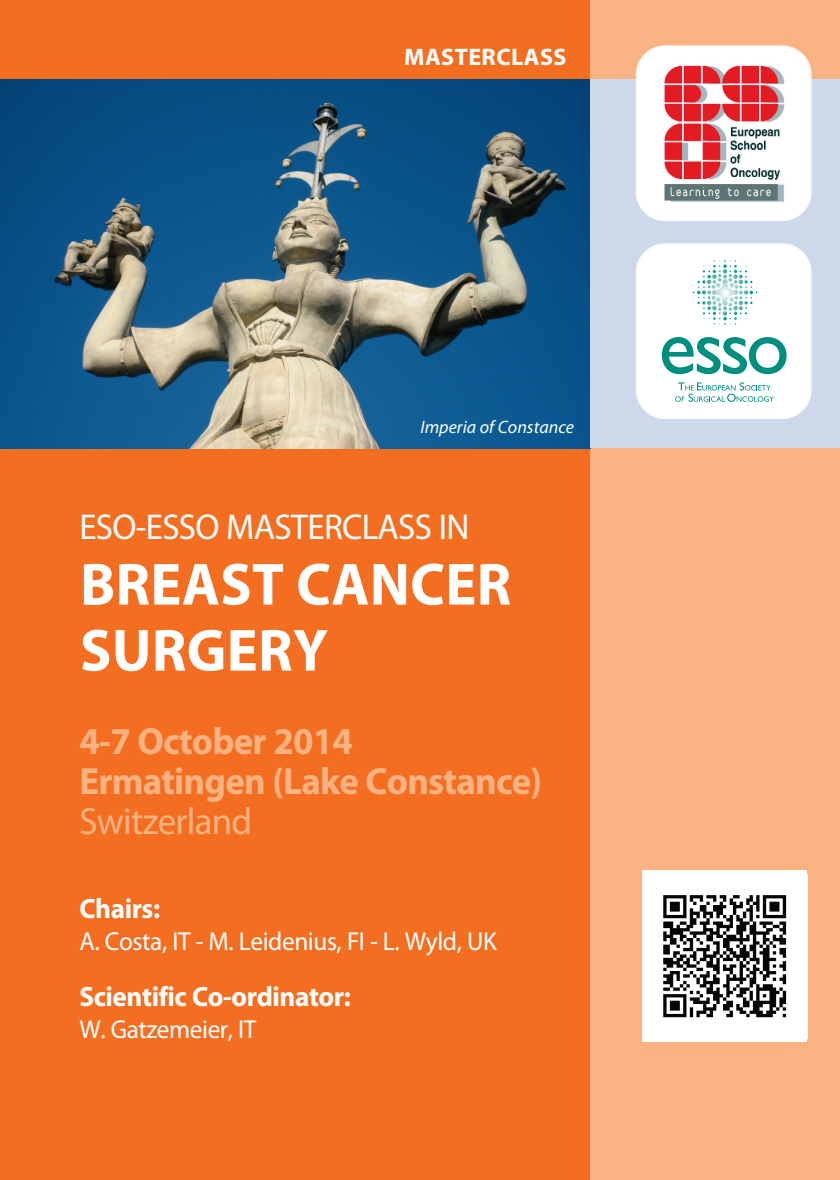
<style>
.page{position:relative;width:840px;height:1180px;background:#fff}
.page>*{position:absolute;margin:0;border:0;box-sizing:border-box;transform-origin:0 0}
.t1{font:700 60px/66px "Myriad Pro";letter-spacing:.005em;color:#fff}
.t2{font:700 38px/40px "Myriad Pro";letter-spacing:-.02em;color:#f9b281}
.t3{font:38px "Myriad Pro";letter-spacing:-.02em;color:#f9b281}
.t4{font:36px "Myriad Pro";letter-spacing:-.02em;color:#fff}
.t5{font:700 28px "Myriad Pro";letter-spacing:-.015em;color:#fff}
.t6{font:26px "Myriad Pro";letter-spacing:-.015em;color:#fff}
.t7{font:700 24px "Myriad Pro";letter-spacing:.02em;color:#fff}
.t8{font:italic 18px "Myriad Pro";color:#fff}
</style>
<div class="page">
<div style="left:0;top:0;width:839px;height:1179px;background:#f36e21"></div>
<div style="left:590px;top:0;width:249px;height:1179px;background:#f9b281"></div>
<img style="left:0;top:79px;width:590px;height:369px">
<div style="left:590px;top:79px;width:249px;height:369px;background:#cdd9ea"></div>
<img style="left:638px;top:46px;width:168px;height:174px">
<div style="left:635px;top:45px;width:176px;height:176px;border:2px solid #fff;border-radius:29px"></div>
<div style="left:636px;top:244px;width:174px;height:174px;background:#fff;border-radius:28px"></div>
<svg style="left:692px;top:291px;width:64px;height:33px"></svg>
<svg style="left:675px;top:382px;width:98px;height:20px"></svg>
<svg style="left:661px;top:337px;width:125px;height:37px"></svg>
<div style="left:635px;top:243px;width:176px;height:176px;border:2px solid #fff;border-radius:29px"></div>
<div style="left:642px;top:870px;width:164px;height:171px;background:#fff"></div>
<img style="left:663px;top:895px;width:124px;height:123px">
<p class="t7" style="left:404px;top:48px;width:164px">MASTERCLASS</p>
<p class="t8" style="left:420px;top:420px;width:155px">Imperia of Constance</p>
<h3 class="t4" style="left:79px;top:513px;width:391px">ESO-ESSO MASTERCLASS IN</h3>
<h1 class="t1" style="left:80px;top:556px;width:432px">BREAST CANCER<br>SURGERY</h1>
<h2 class="t2" style="left:79px;top:723px;width:464px">4-7 October 2014<br>Ermatingen (Lake Constance)</h2>
<h2 class="t3" style="left:79px;top:806px;width:174px">Switzerland</h2>
<p class="t5" style="left:79px;top:897px;width:82px">Chairs:</p>
<p class="t6" style="left:79px;top:931px;width:418px">A. Costa, IT - M. Leidenius, FI - L. Wyld, UK</p>
<p class="t5" style="left:79px;top:985px;width:273px">Scientific Co-ordinator:</p>
<p class="t6" style="left:79px;top:1019px;width:178px">W. Gatzemeier, IT</p>
</div>
